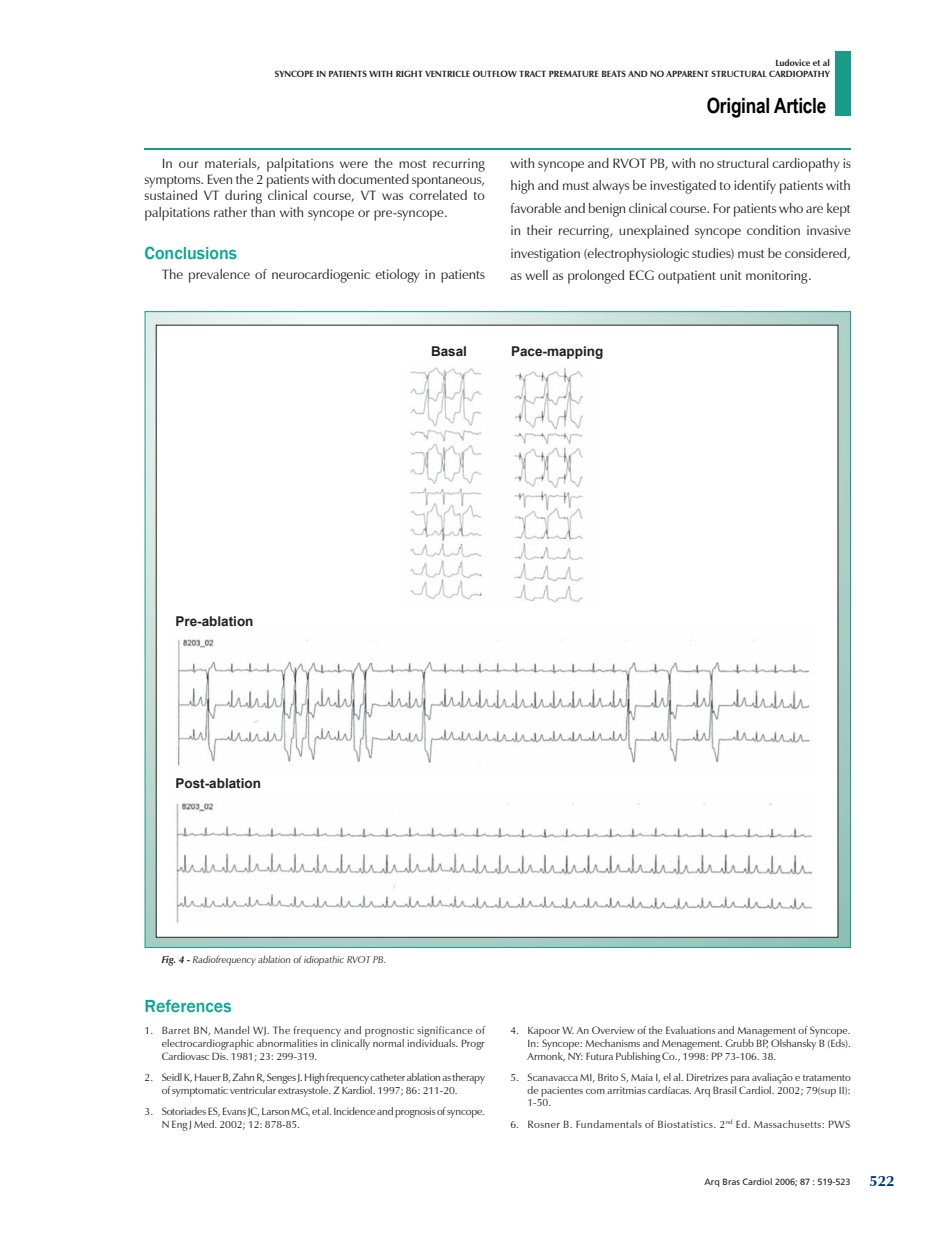
<style>
.page{position:relative;width:936px;height:1234px;background:#fff}
.page>*{position:absolute;margin:0;border:0;box-sizing:border-box;transform-origin:0 0}
.t1{font:700 21px "Arial Narrow";letter-spacing:-.01em;color:#000}
.t2{font:500 18px "Franklin Gothic";color:#00a78e}
.t3{font:700 15px "Zapf Humanist 601 BT";color:#013775}
.t4{font:13.5px/22.5px "Zapf Humanist 601 BT";color:#231f20;text-align:justify}
.t5{font:700 13.5px "Arial";color:#231f20}
.t6{font:10.5px/12.8px "Zapf Humanist 601 BT";color:#231f20;text-align:justify}
.t7{font:10.5px "Zapf Humanist 601 BT";letter-spacing:.045em;color:#231f20}
.t8{font:italic 9.75px "Zapf Humanist 601 BT";color:#231f20}
.t9{font:700 9px "Zapf Humanist 601 BT";color:#231f20}
.t10{font:9px "Frutiger";color:#231f20}
.s1{font-weight:700}
</style>
<div class="page">
<hr style="left:145px;top:148px;width:705px;height:1px;background:#189c88">
<div style="left:835px;top:51px;width:16px;height:65px;background:#189c88"></div>
<svg style="left:147px;top:313px;width:701px;height:632px;background:#b5cec8"></svg>
<div style="left:156px;top:325px;width:681px;height:612px;background:#fff"></div>
<img style="left:410px;top:367px;width:173px;height:236px">
<img style="left:177px;top:639px;width:633px;height:127px">
<img style="left:176px;top:803px;width:637px;height:120px">
<p class="t9" style="left:775px;top:57px;width:56px">LUDOVICE ET AL</p>
<p class="t9" style="left:275px;top:68px;width:251px">SYNCOPE IN PATIENTS WITH RIGHT VENTRICLE OUTFLOW TRAC</p>
<p class="t9" style="left:541px;top:68px;width:15px">T PREMA</p>
<p class="t9" style="left:577px;top:68px;width:254px">TURE BEATS AND NO APPARENT STRUCTURAL CARDIOPATHY</p>
<p class="t4" style="left:145px;top:155px;width:342px;line-height:16.4px;text-indent:17px">In our materials, palpitations were the most recurring symptoms. Even the 2 patients with documented spontaneous, sustained VT during clinical course, VT was correlated to palpitations rather than with syncope or pre-syncope.</p>
<h2 class="t2" style="left:145px;top:242px;width:94px">Conclusions</h2>
<p class="t4" style="left:162px;top:263px;width:325px">The prevalence of neurocardiogenic etiology in patients</p>
<p class="t5" style="left:431px;top:342px;width:38px">Basal</p>
<h1 class="t1" style="left:706px;top:90px;width:121px">Original Article</h1>
<p class="t4" style="left:510px;top:152px;width:342px">with syncope and RVOT PB, with no structural cardiopathy is high and must always be investigated to identify patients with favorable and benign clinical course. For patients who are kept in their recurring, unexplained syncope condition invasive investigation (electrophysiologic studies) must be considered, as well as prolonged ECG outpatient unit monitoring.</p>
<p class="t5" style="left:511px;top:342px;width:94px">Pace-mapping</p>
<p class="t5" style="left:175px;top:612px;width:80px">Pre-ablation</p>
<p class="t5" style="left:175px;top:774px;width:87px">Post-ablation</p>
<p class="t8" style="left:162px;top:953px;width:226px"><span class="s1">Fig. 4 -</span> Radiofrequency ablation of idiopathic RVOT PB.</p>
<h2 class="t2" style="left:145px;top:994px;width:88px">References</h2>
<p class="t6" style="left:162px;top:1024px;width:325px;text-indent:-17px">1. Barret BN, Mandel WJ. The frequency and prognostic significance of electrocardiographic abnormalities in clinically normal individuals. Progr Cardiovasc Dis. 1981; 23: 299-319.</p>
<p class="t6" style="left:162px;top:1070px;width:325px;text-indent:-17px">2. Seidl K, Hauer B, Zahn R, Senges J. High frequency catheter ablation as therapy of symptomatic ventricular extrasystole. Z Kardiol. 1997; 86: 211-20.</p>
<p class="t6" style="left:162px;top:1104px;width:325px;text-indent:-17px">3. Sotoriades ES, Evans JC, Larson MG, et al. Incidence and prognosis of syncope.<br>N Eng J Med. 2002; 12: 878-85.</p>
<p class="t6" style="left:527px;top:1024px;width:325px;text-indent:-17px">4. Kapoor W. An Overview of the Evaluations and Management of Syncope.<br>In: Syncope: Mechanisms and Menagement. Grubb BP, Olshansky B (Eds).<br>Armonk, NY: Futura Publishing Co., 1998: PP 73-106. 38.</p>
<p class="t6" style="left:527px;top:1070px;width:325px;text-indent:-17px">5. Scanavacca MI, Brito S, Maia I, el al. Diretrizes para avaliação e tratamento de pacientes com arritmias cardíacas. Arq Brasil Cardiol. 2002; 79(sup II):<br>1-50.</p>
<p class="t7" style="left:510px;top:1117px;width:341px">6. Rosner B. Fundamentals of Biostatistics. 2<sup>nd</sup> Ed. Massachusetts: PWS</p>
<p class="t10" style="left:704px;top:1176px;width:148px">Arq Bras Cardiol 2006; 87 : 519-523</p>
<h3 class="t3" style="left:869px;top:1171px;width:26px">522</h3>
</div>
